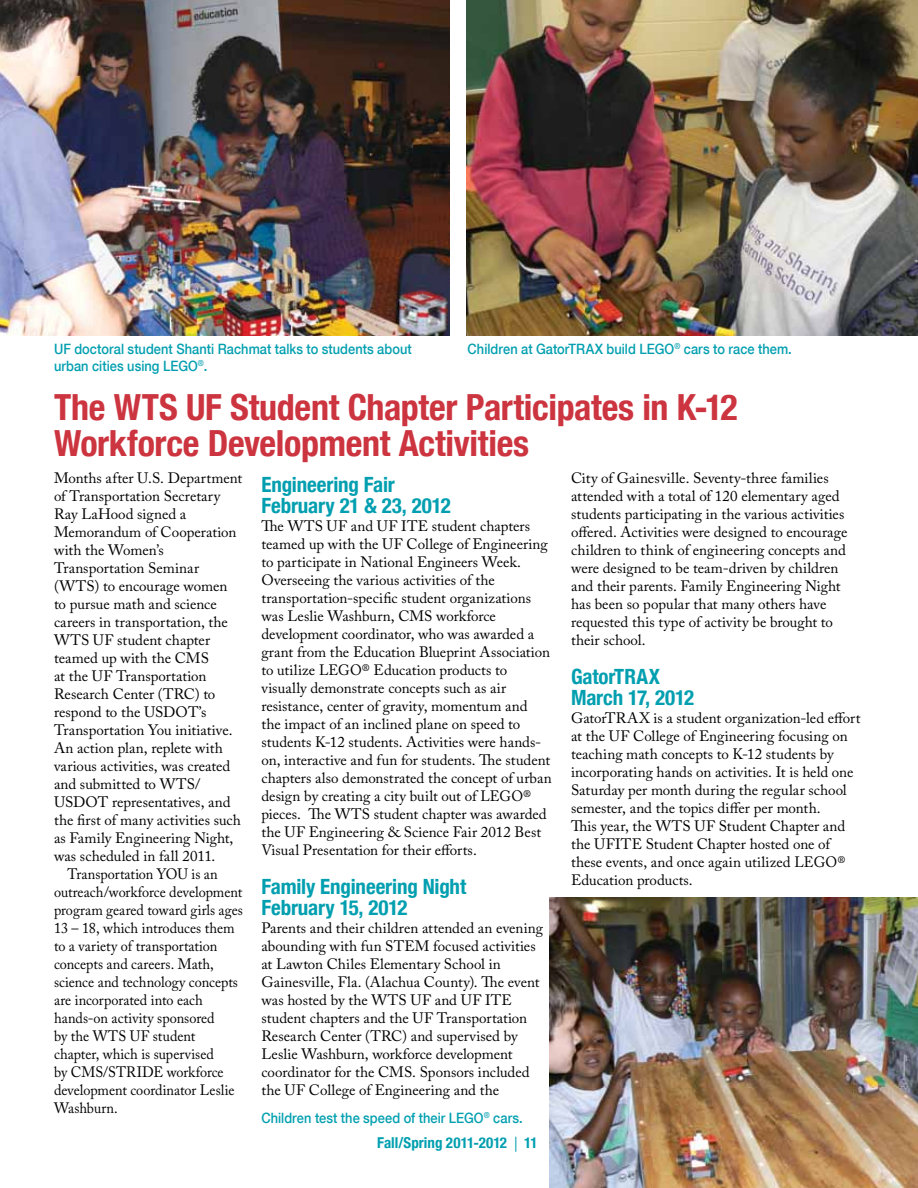
<style>
.page{position:relative;width:918px;height:1188px;background:#fff}
.page>*{position:absolute;margin:0;border:0;box-sizing:border-box;transform-origin:0 0}
.t1{font:700 condensed 36px/36px "Helvetica Neue";letter-spacing:-.01em;color:#cc343f}
.t2{font:700 condensed 21px/21px "Helvetica Neue";letter-spacing:-.01em;color:#029fb0}
.t3{font:15px/18px "Adobe Caslon Pro";color:#000}
.t4{font:15px "Adobe Caslon Pro";color:#000;scale:.95 1}
.t5{font:700 condensed 15px "Helvetica Neue";color:#029fb0}
.t6{font:500 14.25px/17.1px "Helvetica Neue";letter-spacing:.005em;color:#029fb0;scale:.9 1}
.s1{font-family:"Myriad Pro";font-weight:400;font-stretch:normal}
</style>
<div class="page">
<img style="left:0;top:0;width:449px;height:336px">
<img style="left:466px;top:0;width:452px;height:336px">
<img style="left:549px;top:898px;width:369px;height:290px">
<p class="t6" style="left:54px;top:340px;width:399px">UF doctoral student Shanti Rachmat talks to students about urban cities using LEGO<sup>®</sup>.</p>
<p class="t6" style="left:468px;top:340px;width:362px">Children at GatorTRAX build LEGO<sup>®</sup> cars to race them.</p>
<h1 class="t1" style="left:54px;top:389px;width:685px">The WTS UF Student Chapter Participates in K-12<br>Workforce Development Activities</h1>
<p class="t3" style="left:54px;top:469px;width:190px">Months after U.S. Department</p>
<p class="t3" style="left:54px;top:487px;width:168px">of Transportation Secretary</p>
<p class="t3" style="left:54px;top:505px;width:134px">Ray LaHood signed a</p>
<p class="t3" style="left:54px;top:523px;width:184px">Memorandum of Cooperation</p>
<p class="t3" style="left:54px;top:541px;width:111px">with the Women’s</p>
<p class="t3" style="left:54px;top:559px;width:147px">Transportation Seminar</p>
<p class="t3" style="left:54px;top:577px;width:175px">(WTS) to encourage women</p>
<p class="t3" style="left:54px;top:595px;width:164px">to pursue math and science</p>
<p class="t3" style="left:54px;top:613px;width:175px">careers in transportation, the</p>
<p class="t3" style="left:54px;top:631px;width:158px">WTS UF student chapter</p>
<p class="t3" style="left:54px;top:649px;width:156px">teamed up with the CMS</p>
<p class="t3" style="left:54px;top:667px;width:154px">at the UF Transportation</p>
<p class="t3" style="left:54px;top:685px;width:163px">Research Center (TRC) to</p>
<p class="t3" style="left:54px;top:703px;width:154px">respond to the USDOT’s</p>
<p class="t3" style="left:54px;top:721px;width:180px">Transportation You initiative.</p>
<p class="t3" style="left:54px;top:739px;width:170px">An action plan, replete with</p>
<p class="t3" style="left:54px;top:757px;width:178px">various activities, was created</p>
<p class="t3" style="left:54px;top:775px;width:148px">and submitted to WTS/</p>
<p class="t3" style="left:54px;top:793px;width:178px">USDOT representatives, and</p>
<p class="t3" style="left:54px;top:811px;width:189px">the first of many activities such</p>
<p class="t3" style="left:54px;top:829px;width:181px">as Family Engineering Night,</p>
<p class="t3" style="left:54px;top:847px;width:163px">was scheduled in fall 2011.</p>
<p class="t4" style="left:68px;top:865px;width:160px">Transportation YOU is an</p>
<p class="t4" style="left:54px;top:883px;width:200px">outreach/workforce development</p>
<p class="t4" style="left:54px;top:901px;width:200px">program geared toward girls ages</p>
<p class="t4" style="left:54px;top:919px;width:192px">13 – 18, which introduces them</p>
<p class="t4" style="left:54px;top:937px;width:174px">to a variety of transportation</p>
<p class="t4" style="left:54px;top:955px;width:170px">concepts and careers. Math,</p>
<p class="t4" style="left:54px;top:973px;width:195px">science and technology concepts</p>
<p class="t4" style="left:54px;top:991px;width:158px">are incorporated into each</p>
<p class="t4" style="left:54px;top:1009px;width:171px">hands-on activity sponsored</p>
<p class="t4" style="left:54px;top:1027px;width:150px">by the WTS UF student</p>
<p class="t4" style="left:54px;top:1045px;width:170px">chapter, which is supervised</p>
<p class="t4" style="left:54px;top:1063px;width:180px">by CMS/STRIDE workforce</p>
<p class="t4" style="left:54px;top:1081px;width:192px">development coordinator Leslie</p>
<p class="t4" style="left:54px;top:1099px;width:69px">Washburn.</p>
<h2 class="t2" style="left:261px;top:474px;width:191px">Engineering Fair<br>February 21 &amp; 23, 2012</h2>
<p class="t3" style="left:261px;top:517px;width:292px">The WTS UF and UF ITE student chapters teamed up with the UF College of Engineering to participate in National Engineers Week.<br>Overseeing the various activities of the transportation-specific student organizations was Leslie Washburn, CMS workforce development coordinator, who was awarded a grant from the Education Blueprint Association to utilize LEGO® Education products to visually demonstrate concepts such as air resistance, center of gravity, momentum and<br>the impact of an inclined plane on speed to students K-12 students. Activities were hands&shy;on, interactive and fun for students. The student chapters also demonstrated the concept of urban design by creating a city built out of LEGO® pieces. The WTS student chapter was awarded the UF Engineering &amp; Science Fair 2012 Best Visual Presentation for their efforts.</p>
<h2 class="t2" style="left:261px;top:876px;width:206px">Family Engineering Night<br>February 15, 2012</h2>
<p class="t3" style="left:261px;top:919px;width:283px">Parents and their children attended an evening abounding with fun STEM focused activities at Lawton Chiles Elementary School in Gainesville, Fla. (Alachua County). The event was hosted by the WTS UF and UF ITE student chapters and the UF Transportation Research Center (TRC) and supervised by Leslie Washburn, workforce development coordinator for the CMS. Sponsors included the UF College of Engineering and the</p>
<p class="t6" style="left:261px;top:1109px;width:292px">Children test the speed of their LEGO<sup>®</sup> cars.</p>
<p class="t5" style="left:377px;top:1134px;width:162px">Fall/Spring 2011-2012 <span class="s1">|</span> 11</p>
<p class="t3" style="left:571px;top:469px;width:278px">City of Gainesville. Seventy-three families attended with a total of 120 elementary aged students participating in the various activities offered. Activities were designed to encourage children to think of engineering concepts and were designed to be team-driven by children and their parents. Family Engineering Night has been so popular that many others have requested this type of activity be brought to their school.</p>
<h2 class="t2" style="left:571px;top:666px;width:125px">GatorTrax<br>March 17, 2012</h2>
<p class="t3" style="left:571px;top:709px;width:291px">GatorTRAX is a student organization-led effort at the UF College of Engineering focusing on teaching math concepts to K-12 students by incorporating hands on activities. It is held one Saturday per month during the regular school semester, and the topics differ per month.<br>This year, the WTS UF Student Chapter and the UFITE Student Chapter hosted one of these events, and once again utilized LEGO® Education products.</p>
</div>
